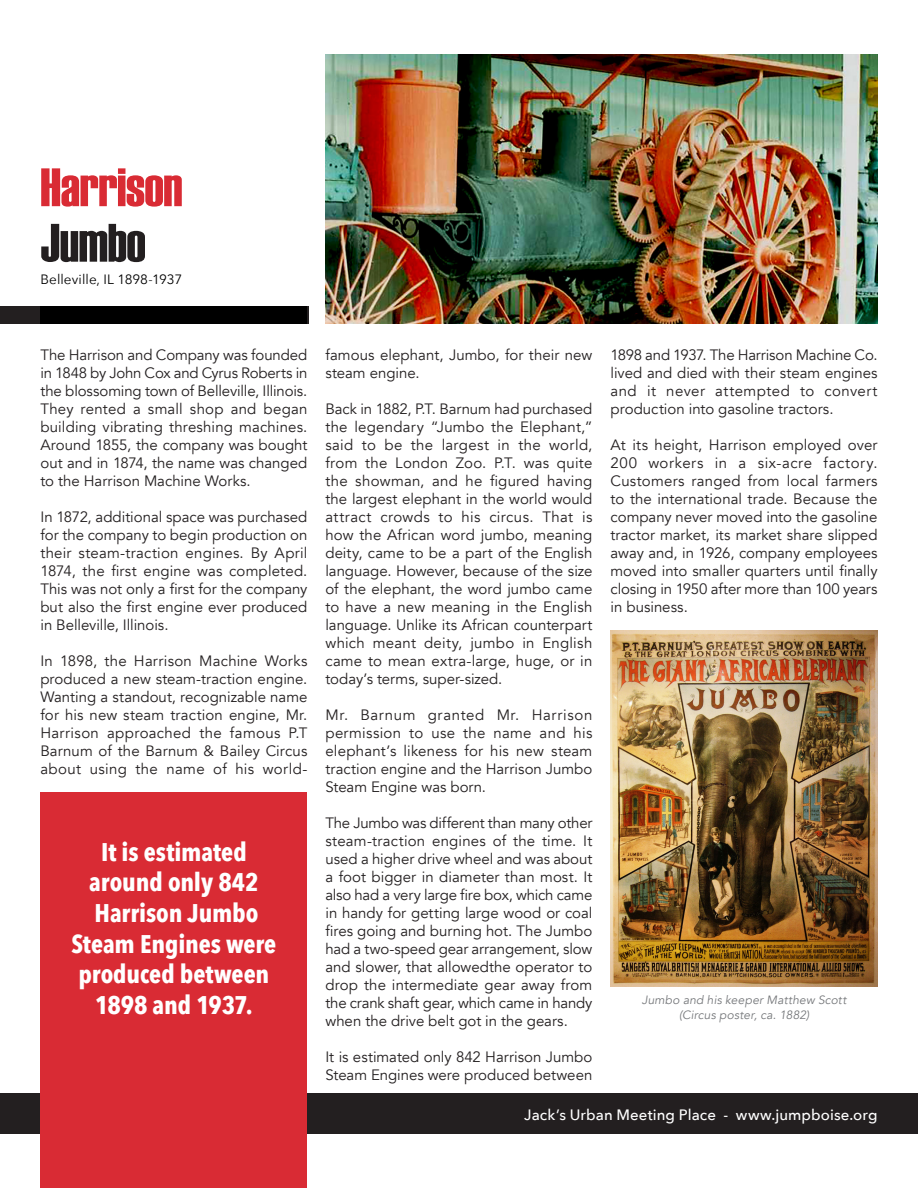
<style>
.page{position:relative;width:918px;height:1188px;background:#fff}
.page>*{position:absolute;margin:0;border:0;box-sizing:border-box;transform-origin:0 0}
.t1{font:54px/55.5px "Haettenschweiler";letter-spacing:-.005em;color:#d92b34}
.t2{font:700 25.5px/30.6px "Avenir Next Condensed";letter-spacing:-.005em;color:#fff;text-align:center}
.t3{font:15px/18px "Avenir";color:#231f20;text-align:justify}
.t4{font:500 15px "Avenir Next";letter-spacing:.005em;color:#fff}
.t5{font:13.5px "Avenir Next";letter-spacing:.005em;color:#000}
.t6{font:italic 12px "Avenir";letter-spacing:.015em;color:#76787b}
.s1{color:#231f20}
</style>
<div class="page">
<div style="left:0;top:1094px;width:918px;height:40px;background:#231f20"></div>
<div style="left:0;top:306px;width:309px;height:18px;background:#231f20"></div>
<div style="left:40px;top:306px;width:267px;height:18px;background:#000"></div>
<img style="left:326px;top:54px;width:551px;height:270px">
<div style="left:40px;top:792px;width:267px;height:396px;background:#d92b34"></div>
<img style="left:610px;top:630px;width:268px;height:357px">
<p class="t1" style="left:40px;top:160px;width:144px">Harrison<br><span class="s1">Jumbo</span></p>
<p class="t5" style="left:40px;top:267px;width:143px">Belleville, IL 1898-1937</p>
<p class="t3" style="left:40px;top:346px;width:269px">The Harrison and Company was founded in 1848 by John Cox and Cyrus Roberts in the blossoming town of Belleville, Illinois.<br>They rented a small shop and began building vibrating threshing machines.<br>Around 1855, the company was bought out and in 1874, the name was changed to the Harrison Machine Works.</p>
<p class="t3" style="left:40px;top:508px;width:269px">In 1872, additional space was purchased for the company to begin production on their steam-traction engines. By April 1874, the first engine was completed.<br>This was not only a first for the company but also the first engine ever produced in Belleville, Illinois.</p>
<p class="t3" style="left:40px;top:652px;width:269px">In 1898, the Harrison Machine Works produced a new steam-traction engine.<br>Wanting a standout, recognizable name for his new steam traction engine, Mr.<br>Harrison approached the famous P.T Barnum of the Barnum &amp; Bailey Circus about using the name of his world-</p>
<p class="t2" style="left:71px;top:836px;width:206px">It is estimated around only 842<br>Harrison Jumbo<br>Steam Engines were produced between<br>1898 and 1937.</p>
<p class="t3" style="left:325px;top:346px;width:269px">famous elephant, Jumbo, for their new steam engine.</p>
<p class="t3" style="left:325px;top:400px;width:269px">Back in 1882, P.T. Barnum had purchased the legendary “Jumbo the Elephant,” said to be the largest in the world, from the London Zoo. P.T. was quite the showman, and he figured having the largest elephant in the world would attract crowds to his circus. That is how the African word jumbo, meaning deity, came to be a part of the English language. However, because of the size of the elephant, the word jumbo came to have a new meaning in the English language. Unlike its African counterpart which meant deity, jumbo in English came to mean extra-large, huge, or in today’s terms, super-sized.</p>
<p class="t3" style="left:325px;top:706px;width:269px">Mr. Barnum granted Mr. Harrison permission to use the name and his elephant’s likeness for his new steam traction engine and the Harrison Jumbo Steam Engine was born.</p>
<p class="t3" style="left:325px;top:814px;width:269px">The Jumbo was different than many other steam-traction engines of the time. It used a higher drive wheel and was about a foot bigger in diameter than most. It also had a very large fire box, which came in handy for getting large wood or coal fires going and burning hot. The Jumbo had a two-speed gear arrangement, slow and slower, that allowedthe operator to drop the intermediate gear away from the crank shaft gear, which came in handy when the drive belt got in the gears.</p>
<p class="t3" style="left:325px;top:1048px;width:269px">It is estimated only 842 Harrison Jumbo<br>Steam Engines were produced between</p>
<p class="t3" style="left:611px;top:346px;width:268px">1898 and 1937. The Harrison Machine Co. lived and died with their steam engines and it never attempted to convert production into gasoline tractors.</p>
<p class="t3" style="left:611px;top:436px;width:269px">At its height, Harrison employed over 200 workers in a six-acre factory.<br>Customers ranged from local farmers to the international trade. Because the company never moved into the gasoline tractor market, its market share slipped away and, in 1926, company employees moved into smaller quarters until finally closing in 1950 after more than 100 years in business.</p>
<p class="t6" style="left:642px;top:993px;width:206px">Jumbo and his keeper Matthew Scott</p>
<p class="t6" style="left:679px;top:1008px;width:132px">(Circus poster, ca. 1882)</p>
<p class="t4" style="left:524px;top:1102px;width:355px">Jack’s Urban Meeting Place - www.jumpboise.org</p>
</div>
